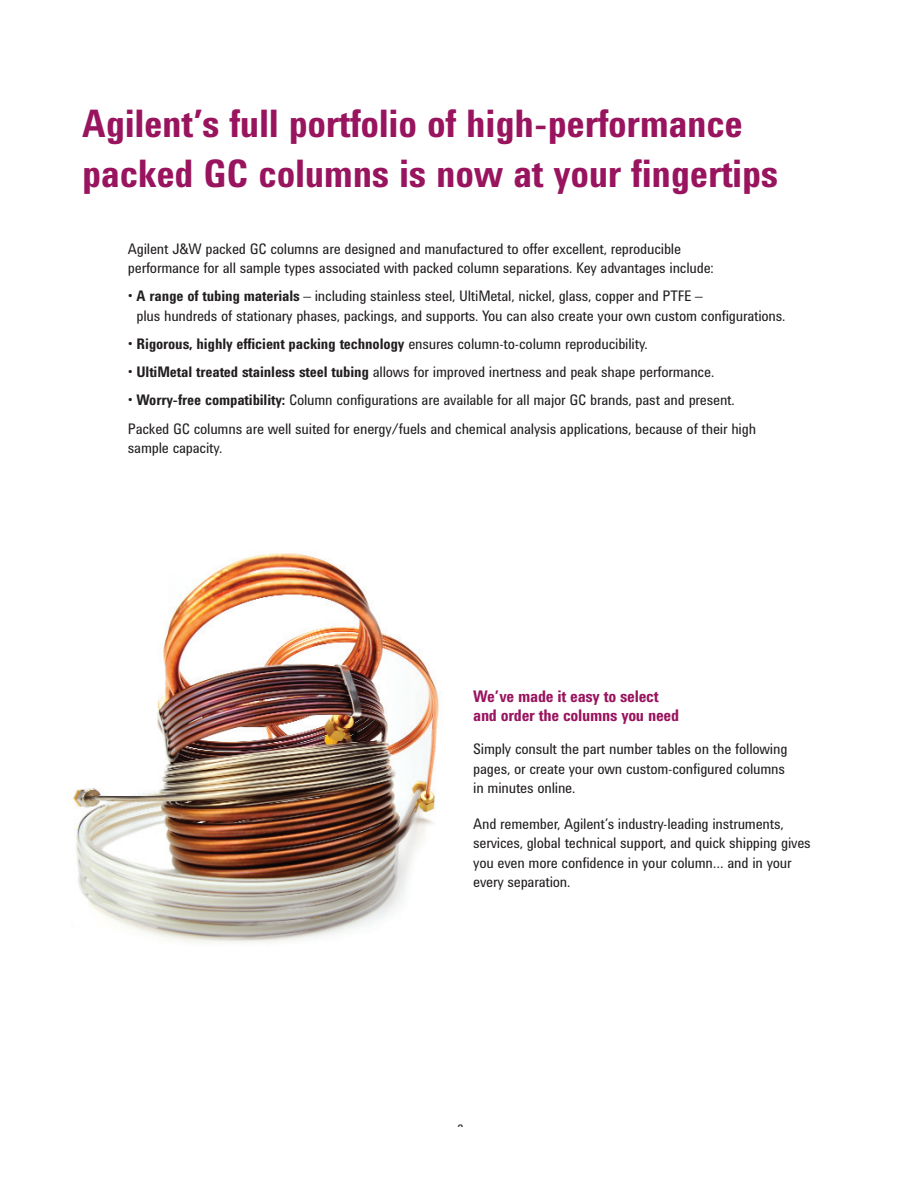
<style>
.page{position:relative;width:918px;height:1188px;background:#fff}
.page>*{position:absolute;margin:0;border:0;box-sizing:border-box;transform-origin:0 0}
.t1{font:700 39px/50.6px "Agilent Condensed CFF";letter-spacing:-.01em;color:#99145e}
.t2{font:700 16.5px/19.5px "Agilent Condensed CFF";letter-spacing:-.02em;color:#99145e}
.t3{font:15px/19.5px "Agilent Condensed CFF";letter-spacing:-.015em;color:#231f20}
.t4{font:700 15px "Agilent Condensed CFF";letter-spacing:-.01em;color:#231f20}
.t5{font:13.5px "Agilent Condensed CFF";color:#231f20}
.s1{font-weight:700}
.s2{font-weight:400}
</style>
<div class="page">
<img style="left:72px;top:553px;width:367px;height:389px">
<h1 class="t1" style="left:82px;top:102px;width:697px">Agilent’s full portfolio of high-performance packed GC columns is now at your fingertips</h1>
<p class="t3" style="left:128px;top:240px;width:587px">Agilent J&amp;W packed GC columns are designed and manufactured to offer excellent, reproducible performance for all sample types associated with packed column separations. Key advantages include:</p>
<p class="t3" style="left:137px;top:288px;width:650px;text-indent:-9px">• <span class="s1">A range of tubing materials</span> – including stainless steel, UltiMetal, nickel, glass, copper and PTFE –<br>plus hundreds of stationary phases, packings, and supports. You can also create your own custom configurations.</p>
<p class="t4" style="left:128px;top:339px;width:521px"><span class="s2">•</span> Rigorous, highly efficient packing technology <span class="s2">ensures column-to-column reproducibility.</span></p>
<p class="t3" style="left:128px;top:364px;width:588px">• <span class="s1">UltiMetal treated stainless steel tubing</span> allows for improved inertness and peak shape performance.</p>
<p class="t3" style="left:128px;top:387px;width:630px;line-height:28.2px">• <span class="s1">Worry-free compatibility:</span> Column configurations are available for all major GC brands, past and present.<br>Packed GC columns are well suited for energy/fuels and chemical analysis applications, because of their high</p>
<p class="t3" style="left:128px;top:439px;width:96px">sample capacity.</p>
<p class="t2" style="left:473px;top:688px;width:207px">We’ve made it easy to select and order the columns you need</p>
<p class="t3" style="left:473px;top:740px;width:316px">Simply consult the part number tables on the following pages, or create your own custom-configured columns in minutes online.</p>
<p class="t3" style="left:473px;top:815px;width:339px">And remember, Agilent’s industry-leading instruments, services, global technical support, and quick shipping gives you even more confidence in your column… and in your every separation.</p>
<p class="t5" style="left:457px;top:1125px;width:8px">2</p>
</div>
